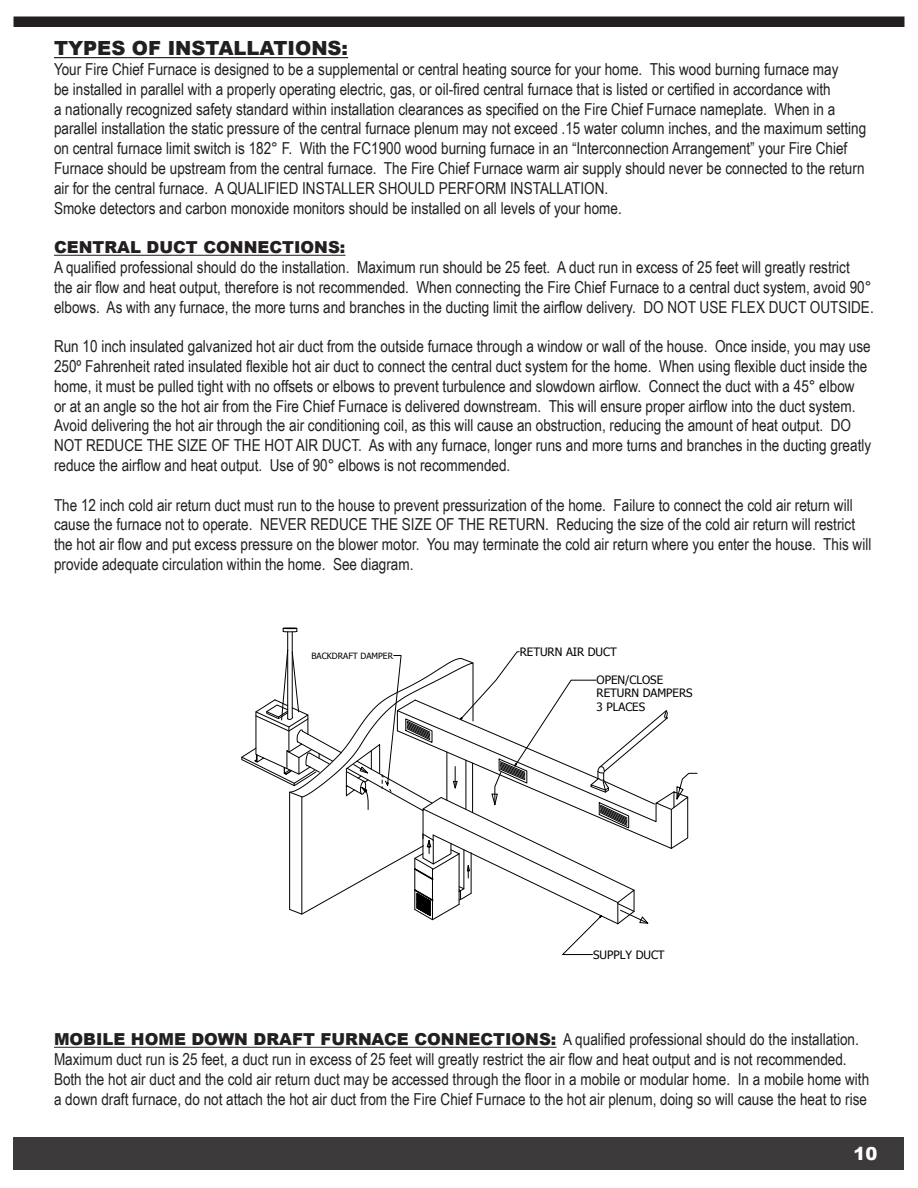
<style>
.page{position:relative;width:918px;height:1188px;background:#fff}
.page>*{position:absolute;margin:0;border:0;box-sizing:border-box;transform-origin:0 0}
.t1{font:900 19.5px "Arial";color:#231f20}
.t2{font:900 18px "Arial";color:#fff}
.t3{font:16.5px/19.8px "Arial Narrow";color:#231f20}
.t4{font:900 16.5px "Arial";color:#231f20}
.t5{font:11.55px/13.8px "Tahoma";letter-spacing:-.005em;color:#000}
.t6{font:8.55px "Tahoma";color:#000}
.s1{font-family:"Arial";font-weight:900}
</style>
<div class="page">
<div style="left:14px;top:1137px;width:890px;height:32px;background:#3c3a3b"></div>
<hr style="left:54px;top:57px;width:294px;height:1px;background:#231f20">
<hr style="left:54px;top:255px;width:291px;height:1px;background:#231f20">
<hr style="left:54px;top:1047px;width:502px;height:1px;background:#231f20">
<div style="left:14px;top:16px;width:890px;height:11px;background:#231f20"></div>
<svg style="left:283px;top:627px;width:15px;height:6px"></svg>
<hr style="left:292px;top:632px;width:1px;height:85px;background:#000">
<hr style="left:287px;top:632px;width:1px;height:87px;background:#000">
<svg style="left:241px;top:649px;width:456px;height:306px"></svg>
<p class="t1" style="left:54px;top:34px;width:296px">TYPES OF INSTALLATIONS:</p>
<p class="t3" style="left:54px;top:59px;width:814px">Your Fire Chief Furnace is designed to be a supplemental or central heating source for your home. This wood burning furnace may<br>be installed in parallel with a properly operating electric, gas, or oil-fired central furnace that is listed or certified in accordance with<br>a nationally recognized safety standard within installation clearances as specified on the Fire Chief Furnace nameplate. When in a parallel installation the static pressure of the central furnace plenum may not exceed .15 water column inches, and the maximum setting on central furnace limit switch is 182° F. With the FC1900 wood burning furnace in an “Interconnection Arrangement” your Fire Chief Furnace should be upstream from the central furnace. The Fire Chief Furnace warm air supply should never be connected to the return air for the central furnace. A QUALIFIED INSTALLER SHOULD PERFORM INSTALLATION.</p>
<p class="t3" style="left:54px;top:197px;width:569px">Smoke detectors and carbon monoxide monitors should be installed on all levels of your home.</p>
<p class="t4" style="left:54px;top:235px;width:293px">CENTRAL DUCT CONNECTIONS:</p>
<p class="t3" style="left:54px;top:257px;width:821px">A qualified professional should do the installation. Maximum run should be 25 feet. A duct run in excess of 25 feet will greatly restrict<br>the air flow and heat output, therefore is not recommended. When connecting the Fire Chief Furnace to a central duct system, avoid 90° elbows. As with any furnace, the more turns and branches in the ducting limit the airflow delivery. DO NOT USE FLEX DUCT OUTSIDE.</p>
<p class="t3" style="left:54px;top:336px;width:819px">Run 10 inch insulated galvanized hot air duct from the outside furnace through a window or wall of the house. Once inside, you may use 250º Fahrenheit rated insulated flexible hot air duct to connect the central duct system for the home. When using flexible duct inside the home, it must be pulled tight with no offsets or elbows to prevent turbulence and slowdown airflow. Connect the duct with a 45° elbow<br>or at an angle so the hot air from the Fire Chief Furnace is delivered downstream. This will ensure proper airflow into the duct system.<br>Avoid delivering the hot air through the air conditioning coil, as this will cause an obstruction, reducing the amount of heat output. DO NOT REDUCE THE SIZE OF THE HOT AIR DUCT. As with any furnace, longer runs and more turns and branches in the ducting greatly reduce the airflow and heat output. Use of 90° elbows is not recommended.</p>
<p class="t3" style="left:54px;top:494px;width:819px">The 12 inch cold air return duct must run to the house to prevent pressurization of the home. Failure to connect the cold air return will cause the furnace not to operate. NEVER REDUCE THE SIZE OF THE RETURN. Reducing the size of the cold air return will restrict the hot air flow and put excess pressure on the blower motor. You may terminate the cold air return where you enter the house. This will provide adequate circulation within the home. See diagram.</p>
<p class="t6" style="left:312px;top:650px;width:83px">BACKDRAFT DAMPER</p>
<p class="t5" style="left:520px;top:644px;width:98px">RETURN AIR DUCT</p>
<p class="t5" style="left:597px;top:672px;width:97px">OPEN/CLOSE<br>RETURN DAMPERS<br>3 PLACES</p>
<p class="t5" style="left:593px;top:947px;width:73px">SUPPLY DUCT</p>
<p class="t3" style="left:54px;top:1029px;width:817px"><span class="s1">MOBILE HOME DOWN DRAFT FURNACE CONNECTIONS:</span> A qualified professional should do the installation.<br>Maximum duct run is 25 feet, a duct run in excess of 25 feet will greatly restrict the air flow and heat output and is not recommended.<br>Both the hot air duct and the cold air return duct may be accessed through the floor in a mobile or modular home. In a mobile home with a down draft furnace, do not attach the hot air duct from the Fire Chief Furnace to the hot air plenum, doing so will cause the heat to rise</p>
<p class="t2" style="left:853px;top:1140px;width:26px">10</p>
</div>
